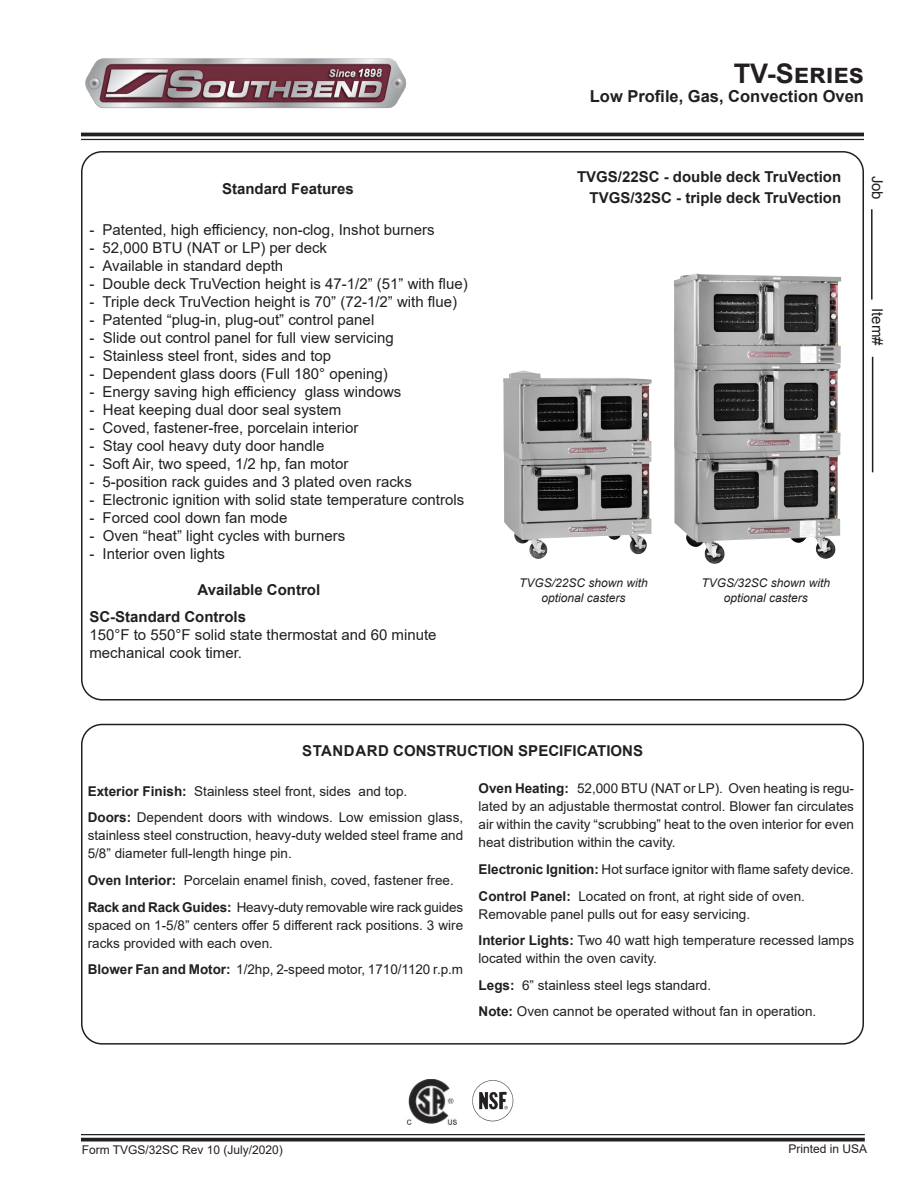
<style>
.page{position:relative;width:918px;height:1188px;background:#fff}
.page>*{position:absolute;margin:0;border:0;box-sizing:border-box;transform-origin:0 0}
.t1{font:700 27px "Arial";color:#231f20}
.t2{font:700 16.5px "Arial";color:#231f20}
.t3{font:15px/18px "Arial";color:#231f20}
.t4{font:700 15px/27px "Arial";color:#231f20}
.t5{font:13.5px/26.5px "Arial";color:#231f20}
.t6{font:italic 12px/14.4px "Arial";color:#231f20;text-align:center}
.t7{font:12px "Arial";color:#231f20}
.s1{font-weight:700}
</style>
<div class="page">
<hr style="left:871px;top:209px;width:2px;height:91px;background:#231f20">
<hr style="left:872px;top:357px;width:1px;height:115px;background:#231f20">
<hr style="left:81px;top:1134px;width:784px;height:1px;background:#231f20">
<svg style="left:81px;top:1138px;width:784px;height:4px;background:#3e3a3b"></svg>
<hr style="left:81px;top:133px;width:783px;height:3px;background:#231f20">
<hr style="left:81px;top:139px;width:783px;height:1px;background:#231f20">
<img style="left:85px;top:58px;width:322px;height:50px">
<div style="left:81px;top:724px;width:783px;height:321px;border:2px solid #231f20;border-radius:20px"></div>
<img style="left:472px;top:1080px;width:42px;height:42px">
<img style="left:403px;top:1079px;width:54px;height:48px">
<img style="left:503px;top:370px;width:149px;height:189px">
<img style="left:674px;top:273px;width:167px;height:291px">
<p class="t4" style="left:222px;top:176px;width:133px">Standard Features</p>
<p class="t3" style="left:89px;top:220px;width:347px">- Patented, high efficiency, non-clog, Inshot burners</p>
<p class="t3" style="left:89px;top:238px;width:239px">- 52,000 BTU (NAT or LP) per deck</p>
<p class="t3" style="left:89px;top:256px;width:195px">- Available in standard depth</p>
<p class="t3" style="left:89px;top:274px;width:380px">- Double deck TruVection height is 47-1/2” (51” with flue)</p>
<p class="t3" style="left:89px;top:292px;width:369px">- Triple deck TruVection height is 70” (72-1/2” with flue)</p>
<p class="t3" style="left:89px;top:310px;width:286px">- Patented “plug-in, plug-out” control panel</p>
<p class="t3" style="left:89px;top:328px;width:306px">- Slide out control panel for full view servicing</p>
<p class="t3" style="left:89px;top:346px;width:243px">- Stainless steel front, sides and top</p>
<p class="t3" style="left:89px;top:364px;width:300px">- Dependent glass doors (Full 180° opening)</p>
<p class="t3" style="left:89px;top:382px;width:313px">- Energy saving high efficiency glass windows</p>
<p class="t3" style="left:89px;top:400px;width:253px">- Heat keeping dual door seal system</p>
<p class="t3" style="left:89px;top:418px;width:270px">- Coved, fastener-free, porcelain interior</p>
<p class="t3" style="left:89px;top:436px;width:237px">- Stay cool heavy duty door handle</p>
<p class="t3" style="left:89px;top:454px;width:261px">- Soft Air, two speed, 1/2 hp, fan motor</p>
<p class="t3" style="left:89px;top:472px;width:324px">- 5-position rack guides and 3 plated oven racks</p>
<p class="t3" style="left:89px;top:490px;width:376px">- Electronic ignition with solid state temperature controls</p>
<p class="t3" style="left:89px;top:508px;width:200px">- Forced cool down fan mode</p>
<p class="t3" style="left:89px;top:526px;width:257px">- Oven “heat” light cycles with burners</p>
<p class="t3" style="left:89px;top:544px;width:137px">- Interior oven lights</p>
<p class="t4" style="left:89px;top:576px;width:232px;text-indent:108px">Available Control<br>SC-Standard Controls</p>
<p class="t3" style="left:89px;top:625px;width:349px">150°F to 550°F solid state thermostat and 60 minute mechanical cook timer.</p>
<h1 class="t1" style="left:734px;top:54px;width:132px">TV-Series</h1>
<p class="t2" style="left:590px;top:85px;width:276px">Low Profile, Gas, Convection Oven</p>
<p class="t4" style="left:577px;top:166px;width:266px;line-height:21px;text-align:right">TVGS/22SC - double deck TruVection<br>TVGS/32SC - triple deck TruVection</p>
<p class="t3" style="left:886px;top:176px;width:26px;rotate:90deg">Job</p>
<p class="t3" style="left:886px;top:308px;width:39px;rotate:90deg">Item#</p>
<p class="t6" style="left:519px;top:576px;width:130px">TVGS/22SC shown with optional casters</p>
<p class="t6" style="left:701px;top:576px;width:130px">TVGS/32SC shown with optional casters</p>
<p class="t4" style="left:302px;top:737px;width:342px">STANDARD CONSTRUCTION SPECIFICATIONS</p>
<p class="t5" style="left:88px;top:778px;width:377px"><span class="s1">Exterior Finish:</span> Stainless steel front, sides and top.<br><span class="s1">Doors:</span> Dependent doors with windows. Low emission glass,</p>
<p class="t5" style="left:88px;top:827px;width:377px;line-height:18px">stainless steel construction, heavy-duty welded steel frame and<br>5/8” diameter full-length hinge pin.</p>
<p class="t5" style="left:88px;top:867px;width:377px"><span class="s1">Oven Interior:</span> Porcelain enamel finish, coved, fastener free.<br><span class="s1">Rack and Rack Guides:</span> Heavy-duty removable wire rack guides</p>
<p class="t5" style="left:88px;top:916px;width:377px;line-height:18px">spaced on 1-5/8” centers offer 5 different rack positions. 3 wire racks provided with each oven.</p>
<p class="t5" style="left:88px;top:956px;width:377px"><span class="s1">Blower Fan and Motor:</span> 1/2hp, 2-speed motor, 1710/1120 r.p.m</p>
<p class="t5" style="left:479px;top:780px;width:377px;line-height:18px;text-align:justify"><span class="s1">Oven Heating:</span> 52,000 BTU (NAT or LP). Oven heating is regu&shy;lated by an adjustable thermostat control. Blower fan circulates air within the cavity “scrubbing” heat to the oven interior for even heat distribution within the cavity.</p>
<p class="t5" style="left:479px;top:856px;width:377px"><span class="s1">Electronic Ignition:</span> Hot surface ignitor with flame safety device.<br><span class="s1">Control Panel:</span> Located on front, at right side of oven.</p>
<p class="t5" style="left:479px;top:901px;width:377px">Removable panel pulls out for easy servicing.<br><span class="s1">Interior Lights:</span> Two 40 watt high temperature recessed lamps</p>
<p class="t5" style="left:479px;top:945px;width:339px">located within the oven cavity.<br><span class="s1">Legs:</span> 6” stainless steel legs standard.<br><span class="s1">Note:</span> Oven cannot be operated without fan in operation.</p>
<p class="t7" style="left:82px;top:1142px;width:203px">Form TVGS/32SC Rev 10 (July/2020)</p>
<p class="t7" style="left:789px;top:1141px;width:80px">Printed in USA</p>
</div>
